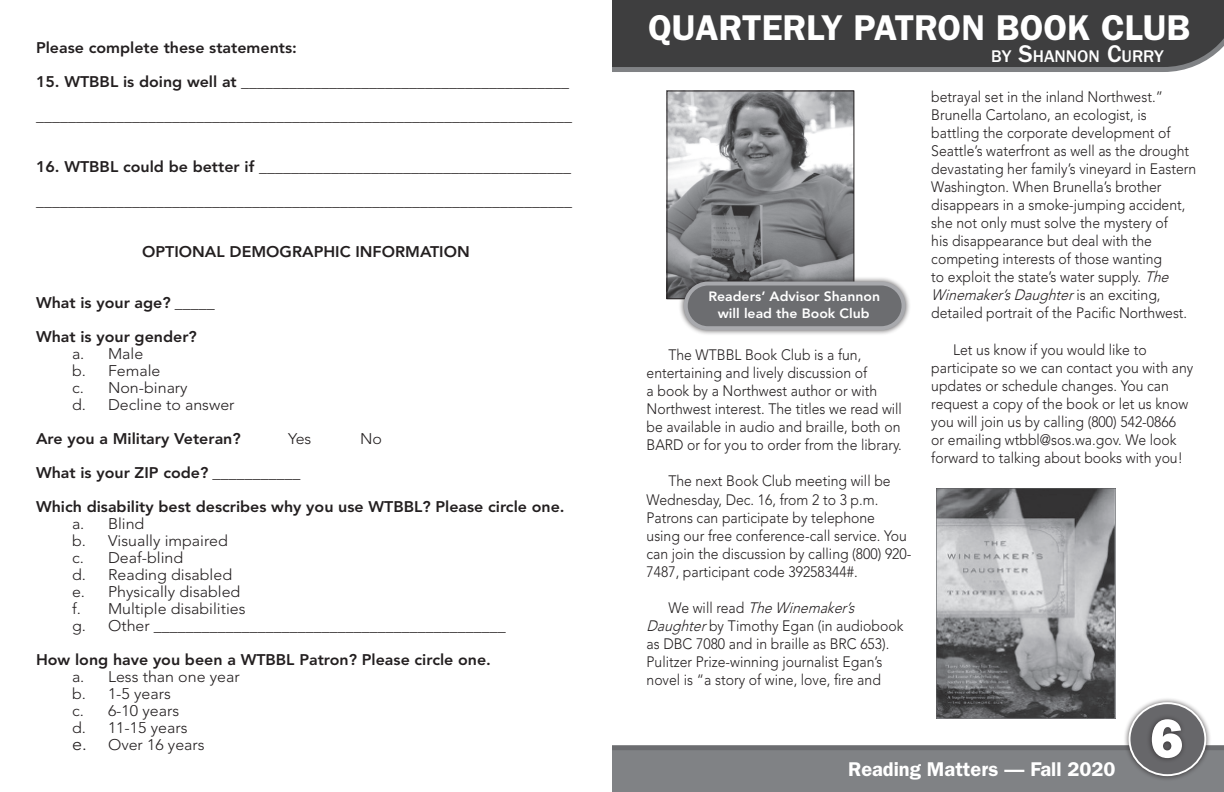
<style>
.page{position:relative;width:1224px;height:792px;background:#fff}
.page>*{position:absolute;margin:0;border:0;box-sizing:border-box;transform-origin:0 0}
.t1{font:55px "ITC Franklin Gothic Std Hvy";color:#fff}
.t2{font:600 36px "ITC Franklin Gothic Std";color:#fff}
.t3{font:600 20px "ITC Franklin Gothic Std";color:#fff}
.t4{font:500 17.5px "ITC Franklin Gothic Std";color:#fff}
.t5{font:300 15.4px/17px "Avenir LT Std";color:#231f20;scale:1.04 1}
.t6{font:800 15.4px "Avenir LT Std";color:#231f20;scale:1.04 1}
.t7{font:300 15.1px/18.1px "Avenir LT Std";color:#231f20;scale:.93 1}
.t8{font:800 13.4px/16.8px "Avenir LT Std";color:#fff;text-align:center;scale:1.04 1}
.s1{font-weight:800}
.s2{font-weight:300}
.s3{font-size:17.3px}
.s4{font-size:25px}
.s5{font-style:italic}
</style>
<div class="page">
<svg style="left:612px;top:0;width:612px;height:72px;background:#444445"></svg>
<img style="left:669px;top:93px;width:183px;height:204px">
<div style="left:667px;top:91px;width:187px;height:208px;border:1px solid #231f20"></div>
<svg style="left:612px;top:745px;width:612px;height:47px;background:#7e8083"></svg>
<div style="left:1123px;top:697px;width:89px;height:85px;background:#231f20;opacity:.75"></div>
<div style="left:1130px;top:703px;width:75px;height:72px;background:#67676a;border-radius:50%"></div>
<div style="left:1129px;top:702px;width:77px;height:74px;border:2px solid #fff;border-radius:50%"></div>
<div style="left:1146px;top:714px;width:41px;height:50px;background:#231f20;opacity:.75"></div>
<div style="left:678px;top:276px;width:233px;height:60px;background:#231f20;opacity:.75"></div>
<div style="left:686px;top:284px;width:218px;height:44px;background:#6c6d70;border-radius:22px"></div>
<div style="left:684px;top:282px;width:222px;height:48px;border:4px solid #a8a9ad;border-radius:22px"></div>
<img style="left:937px;top:489px;width:179px;height:230px">
<p class="t6" style="left:36px;top:39px;width:252px">Please complete these statements:</p>
<p class="t5" style="left:36px;top:73px;width:514px"><span class="s1">15. WTBBL is doing well at</span> _________________________________________</p>
<p class="t5" style="left:36px;top:107px;width:517px">___________________________________________________________________</p>
<p class="t5" style="left:36px;top:158px;width:516px"><span class="s1">16. WTBBL could be better if</span> _______________________________________</p>
<p class="t5" style="left:36px;top:192px;width:517px">___________________________________________________________________</p>
<p class="t6" style="left:142px;top:243px;width:317px">OPTIONAL DEMOGRAPHIC INFORMATION</p>
<p class="t6" style="left:36px;top:294px;width:174px">What is your age? <span class="s2">_____</span></p>
<p class="t6" style="left:36px;top:328px;width:156px">What is your gender?</p>
<p class="t5" style="left:72px;top:345px;width:158px">a. Male<br>b. Female<br>c. Non-binary<br>d. Decline to answer</p>
<p class="t6" style="left:36px;top:430px;width:198px">Are you a Military Veteran?</p>
<p class="t5" style="left:288px;top:430px;width:24px">Yes</p>
<p class="t5" style="left:360px;top:430px;width:23px">No</p>
<p class="t6" style="left:36px;top:464px;width:256px">What is your ZIP code? <span class="s2">___________</span></p>
<p class="t6" style="left:36px;top:498px;width:510px">Which disability best describes why you use WTBBL? Please circle one.</p>
<p class="t5" style="left:72px;top:515px;width:419px">a. Blind<br>b. Visually impaired<br>c. Deaf-blind<br>d. Reading disabled<br>e. Physically disabled<br>f. Multiple disabilities<br>g. Other ____________________________________________</p>
<p class="t6" style="left:36px;top:651px;width:439px">How long have you been a WTBBL Patron? Please circle one.</p>
<p class="t5" style="left:72px;top:668px;width:163px">a. Less than one year b. 1-5 years<br>c. 6-10 years<br>d. 11-15 years<br><span class="s3">e.</span> Over 16 years</p>
<h2 class="t2" style="left:648px;top:6px;width:544px">QUARTERLY PATRON BOOK CLUB</h2>
<p class="t4" style="left:991px;top:46px;width:174px">BY <span class="s4">S</span>HANNON <span class="s4">C</span>URRY</p>
<p class="t8" style="left:708px;top:288px;width:166px">Readers’ Advisor Shannon will lead the Book Club</p>
<p class="t7" style="left:647px;top:346px;width:276px;text-indent:22px">The WTBBL Book Club is a fun, entertaining and lively discussion of<br>a book by a Northwest author or with Northwest interest. The titles we read will be available in audio and braille, both on BARD or for you to order from the library.</p>
<p class="t7" style="left:647px;top:472px;width:286px;text-indent:22px">The next Book Club meeting will be Wednesday, Dec. 16, from 2 to 3 p.m.<br>Patrons can participate by telephone using our free conference-call service. You can join the discussion by calling (800) 920- 7487, participant code 39258344#.</p>
<p class="t7" style="left:647px;top:599px;width:278px;text-indent:22px">W e w i l l r e a d <span class="s5">TheWinemaker’s Daughter</span>by Timothy Egan (in audiobook as DBC 7080 and in braille as BRC 653).<br>Pulitzer Prize-winning journalist Egan’s novel is “a story of wine, love, fire and</p>
<p class="t7" style="left:931px;top:87px;width:286px">betrayal set in the inland Northwest.” Brunella Cartolano, an ecologist, is battling the corporate development of Seattle’s waterfront as well as the drought devastating her family’s vineyard in Eastern Washington. When Brunella’s brother disappears in a smoke-jumping accident, she not only must solve the mystery of<br>his disappearance but deal with the competing interests of those wanting<br>to exploit the state’s water supply. <span class="s5">The Winemaker’sDaughter</span>i s a n e x c i t i n g , detailed portrait of the Pacific Northwest.</p>
<p class="t7" style="left:931px;top:340px;width:283px;text-indent:22px">Let us know if you would like to participate so we can contact you with any updates or schedule changes. You can request a copy of the book or let us know you will join us by calling (800) 542-0866<br>or emailing wtbbl@sos.wa.gov. We look forward to talking about books with you!</p>
<h1 class="t1" style="left:1150px;top:706px;width:34px">6</h1>
<h3 class="t3" style="left:848px;top:758px;width:269px">Reading Matters — Fall 2020</h3>
</div>
